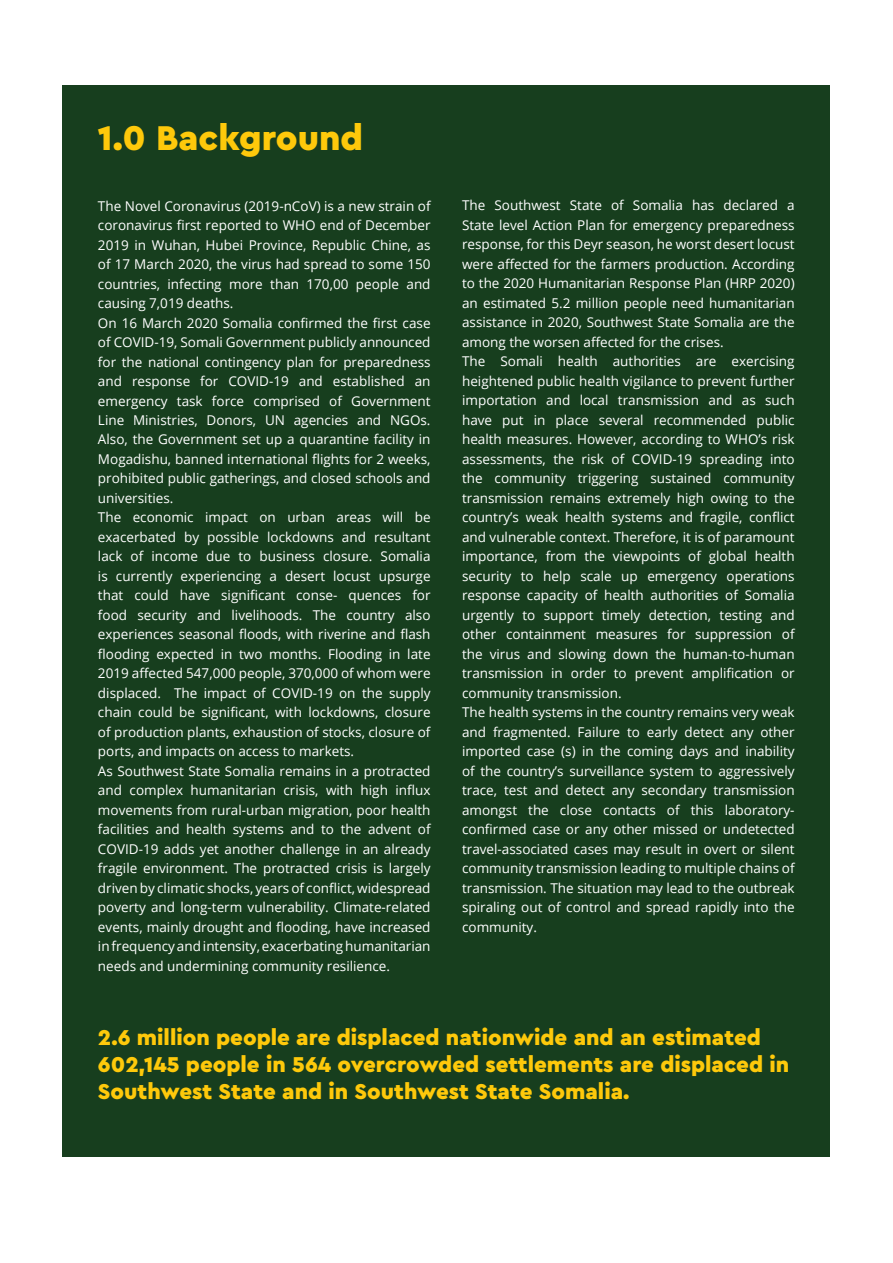
<style>
.page{position:relative;width:893px;height:1263px;background:#fff}
.page>*{position:absolute;margin:0;border:0;box-sizing:border-box;transform-origin:0 0}
.t1{font:900 36px "Cera Pro";color:#fec90b}
.t2{font:900 22.5px/27px "Cera Pro";color:#fec90b}
.t3{font:13.5px/19.5px "Open Sans";color:#fff}
</style>
<div class="page">
<div style="left:63px;top:85px;width:767px;height:1071px;background:#173e1e"></div>
<h1 class="t1" style="left:98px;top:114px;width:267px">1.0 Background</h1>
<p class="t3" style="left:98px;top:196px;width:334px">The Novel Coronavirus (2019-nCoV) is a new strain of coronavirus first reported to WHO end of December 2019 in Wuhan, Hubei Province, Republic Chine, as of 17 March 2020, the virus had spread to some 150 countries, infecting more than 170,00 people and causing 7,019 deaths.<br>On 16 March 2020 Somalia confirmed the first case of COVID-19, Somali Government publicly announced for the national contingency plan for preparedness and response for COVID-19 and established an emergency task force comprised of Government Line Ministries, Donors, UN agencies and NGOs.<br>Also, the Government set up a quarantine facility in Mogadishu, banned international flights for 2 weeks, prohibited public gatherings, and closed schools and universities.<br>The economic impact on urban areas will be exacerbated by possible lockdowns and resultant lack of income due to business closure. Somalia is currently experiencing a desert locust upsurge that could have significant conse- quences for food security and livelihoods. The country also experiences seasonal floods, with riverine and flash flooding expected in two months. Flooding in late 2019 affected 547,000 people, 370,000 of whom were displaced. The impact of COVID-19 on the supply chain could be significant, with lockdowns, closure of production plants, exhaustion of stocks, closure of ports, and impacts on access to markets.<br>As Southwest State Somalia remains in a protracted and complex humanitarian crisis, with high influx movements from rural-urban migration, poor health facilities and health systems and to the advent of COVID-19 adds yet another challenge in an already fragile environment. The protracted crisis is largely driven by climatic shocks, years of conflict, widespread poverty and long-term vulnerability. Climate-related events, mainly drought and flooding, have increased in frequency and intensity, exacerbating humanitarian needs and undermining community resilience.</p>
<p class="t3" style="left:462px;top:195px;width:334px">The Southwest State of Somalia has declared a State level Action Plan for emergency preparedness response, for this Deyr season, he worst desert locust were affected for the farmers production. According to the 2020 Humanitarian Response Plan (HRP 2020) an estimated 5.2 million people need humanitarian assistance in 2020, Southwest State Somalia are the among the worsen affected for the crises.<br>The Somali health authorities are exercising heightened public health vigilance to prevent further importation and local transmission and as such have put in place several recommended public health measures. However, according to WHO’s risk assessments, the risk of COVID-19 spreading into the community triggering sustained community transmission remains extremely high owing to the country’s weak health systems and fragile, conflict and vulnerable context. Therefore, it is of paramount importance, from the viewpoints of global health security to help scale up emergency operations response capacity of health authorities of Somalia urgently to support timely detection, testing and other containment measures for suppression of the virus and slowing down the human-to-human transmission in order to prevent amplification or community transmission.<br>The health systems in the country remains very weak and fragmented. Failure to early detect any other imported case (s) in the coming days and inability of the country’s surveillance system to aggressively trace, test and detect any secondary transmission amongst the close contacts of this laboratory&shy;confirmed case or any other missed or undetected travel-associated cases may result in overt or silent community transmission leading to multiple chains of transmission. The situation may lead to the outbreak spiraling out of control and spread rapidly into the community.</p>
<h2 class="t2" style="left:98px;top:1023px;width:693px">2.6 million people are displaced nationwide and an estimated<br>602,145 people in 564 overcrowded settlements are displaced in<br>Southwest State and in Southwest State Somalia.</h2>
</div>
